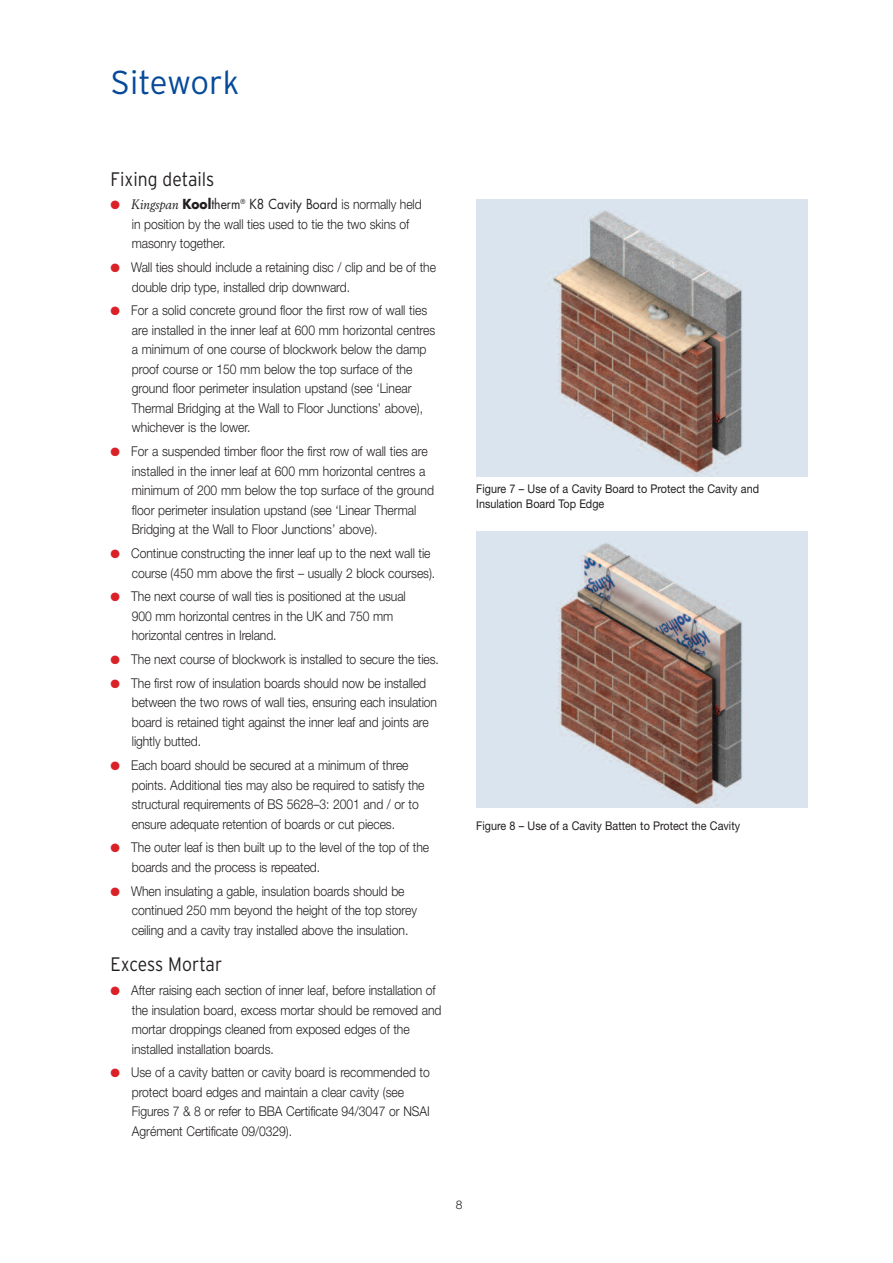
<style>
.page{position:relative;width:893px;height:1263px;background:#fff}
.page>*{position:absolute;margin:0;border:0;box-sizing:border-box;transform-origin:0 0}
.t1{font:300 33px "Interstate";color:#054a99}
.t2{font:300 19.5px "Interstate";color:#231f20;scale:.9 1}
.t3{font:300 13.5px/19.5px "Helvetica Neue";letter-spacing:-.005em;color:#231f20;scale:.9 1}
.t4{font:13.5px "Futura";color:#231f20;scale:.9 1}
.t5{font:12px/15px "Helvetica Neue";color:#231f20;scale:.9 1}
.t6{font:300 12px "Helvetica Neue";color:#231f20}
.s1{color:#db2128}
.s2{font-family:"Berling";font-style:italic}
.s3{font-weight:700}
.s4{font-family:"Helvetica Neue";font-weight:300}
</style>
<div class="page">
<img style="left:476px;top:200px;width:332px;height:276px">
<img style="left:476px;top:531px;width:332px;height:277px">
<h1 class="t1" style="left:111px;top:64px;width:130px">Sitework</h1>
<h2 class="t2" style="left:111px;top:168px;width:117px">Fixing details</h2>
<p class="t4" style="left:111px;top:198px;width:347px"><span class="s1">●</span> <span class="s2">Kingspan</span> <span class="s3">Kool</span>therm<sup>®</sup> K8 Cavity Board <span class="s4">is normally held</span></p>
<p class="t3" style="left:132px;top:216px;width:310px">in position by the wall ties used to tie the two skins of masonry together.</p>
<p class="t3" style="left:132px;top:259px;width:339px;text-indent:-21px"><span class="s1">●</span> Wall ties should include a retaining disc / clip and be of the double drip type, installed drip downward.</p>
<p class="t3" style="left:132px;top:302px;width:339px;text-indent:-21px"><span class="s1">●</span> For a solid concrete ground floor the first row of wall ties are installed in the inner leaf at 600 mm horizontal centres a minimum of one course of blockwork below the damp proof course or 150 mm below the top surface of the ground floor perimeter insulation upstand (see ‘Linear Thermal Bridging at the Wall to Floor Junctions’ above), whichever is the lower.</p>
<p class="t3" style="left:132px;top:443px;width:337px;text-indent:-21px"><span class="s1">●</span> For a suspended timber floor the first row of wall ties are installed in the inner leaf at 600 mm horizontal centres a minimum of 200 mm below the top surface of the ground floor perimeter insulation upstand (see ‘Linear Thermal Bridging at the Wall to Floor Junctions’ above).</p>
<p class="t3" style="left:132px;top:545px;width:339px;text-indent:-21px"><span class="s1">●</span> Continue constructing the inner leaf up to the next wall tie course (450 mm above the first – usually 2 block courses).</p>
<p class="t3" style="left:132px;top:588px;width:306px;text-indent:-21px"><span class="s1">●</span> The next course of wall ties is positioned at the usual<br>900 mm horizontal centres in the UK and 750 mm horizontal centres in Ireland.</p>
<p class="t3" style="left:111px;top:651px;width:366px"><span class="s1">●</span> The next course of blockwork is installed to secure the ties.</p>
<p class="t3" style="left:132px;top:674px;width:341px;text-indent:-21px"><span class="s1">●</span> The first row of insulation boards should now be installed between the two rows of wall ties, ensuring each insulation board is retained tight against the inner leaf and joints are lightly butted.</p>
<p class="t3" style="left:132px;top:757px;width:327px;text-indent:-21px"><span class="s1">●</span> Each board should be secured at a minimum of three points. Additional ties may also be required to satisfy the structural requirements of BS 5628–3: 2001 and / or to ensure adequate retention of boards or cut pieces.</p>
<p class="t3" style="left:132px;top:839px;width:332px;text-indent:-21px"><span class="s1">●</span> The outer leaf is then built up to the level of the top of the boards and the process is repeated.</p>
<p class="t3" style="left:132px;top:882px;width:318px;text-indent:-21px"><span class="s1">●</span> When insulating a gable, insulation boards should be continued 250 mm beyond the height of the top storey ceiling and a cavity tray installed above the insulation.</p>
<h2 class="t2" style="left:111px;top:953px;width:126px">Excess Mortar</h2>
<p class="t3" style="left:132px;top:982px;width:346px;text-indent:-21px"><span class="s1">●</span> After raising each section of inner leaf, before installation of the insulation board, excess mortar should be removed and mortar droppings cleaned from exposed edges of the installed installation boards.</p>
<p class="t3" style="left:132px;top:1064px;width:333px;text-indent:-21px"><span class="s1">●</span> Use of a cavity batten or cavity board is recommended to protect board edges and maintain a clear cavity (see Figures 7 &amp; 8 or refer to BBA Certificate 94/3047 or NSAI Agrément Certificate 09/0329).</p>
<p class="t5" style="left:476px;top:483px;width:316px">Figure 7 – Use of a Cavity Board to Protect the Cavity and<br>Insulation Board Top Edge</p>
<p class="t5" style="left:476px;top:820px;width:295px">Figure 8 – Use of a Cavity Batten to Protect the Cavity</p>
<p class="t6" style="left:456px;top:1201px;width:8px">8</p>
</div>
